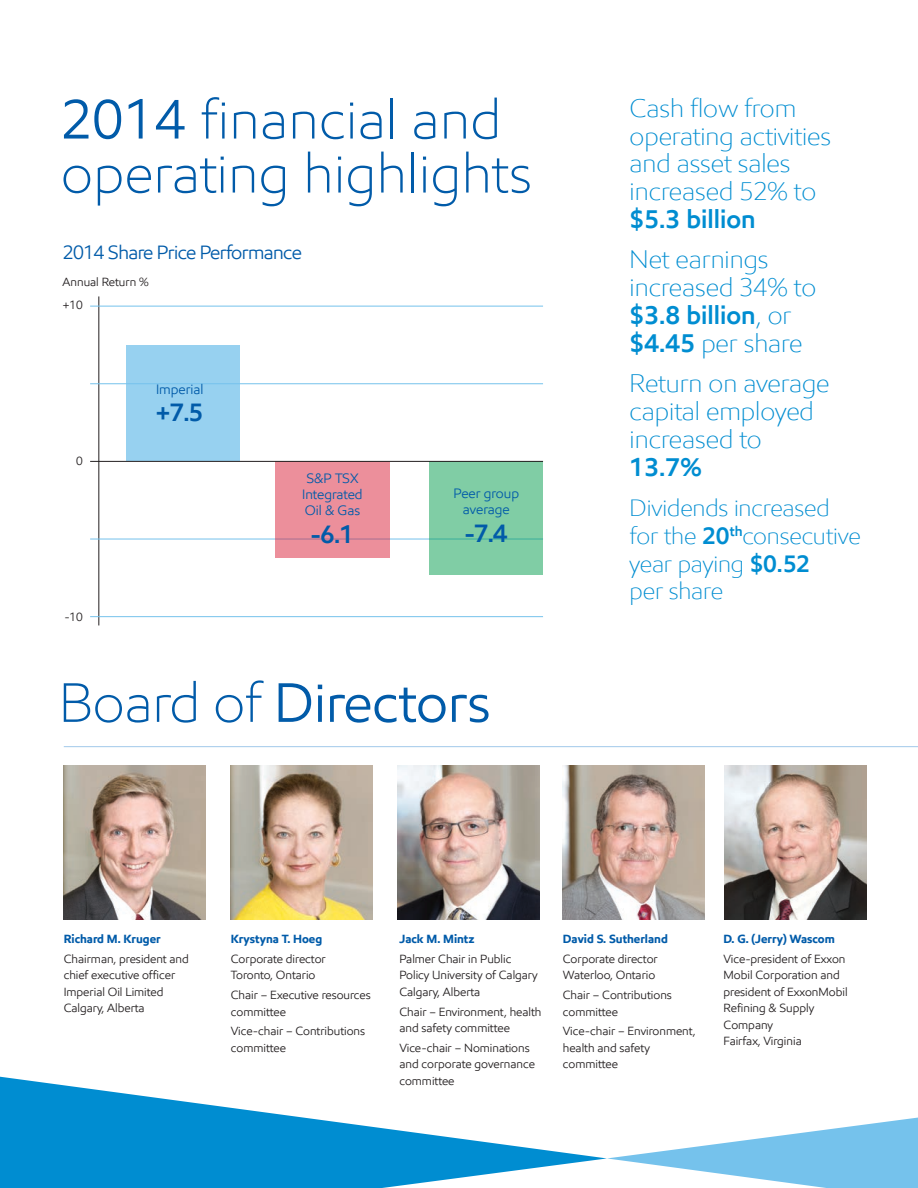
<style>
.page{position:relative;width:918px;height:1188px;background:#fff}
.page>*{position:absolute;margin:0;border:0;box-sizing:border-box;transform-origin:0 0}
.t1{font:300 55.5px/54px "E Mprint";letter-spacing:.01em;color:#015ba9}
.t2{font:55.5px "E Mprint";color:#015ba9}
.t3{font:300 25.8px/27.8px "E Mprint";color:#008dd1}
.t4{font:600 25.8px "E Mprint";color:#008dd1}
.t5{font:600 25.35px "E Mprint";color:#015ba9}
.t6{font:300 24px/27.8px "E Mprint";letter-spacing:-.005em;color:#008dd1}
.t7{font:19.5px "E Mprint";letter-spacing:-.03em;color:#015ba9}
.t8{font:13.8px/16.2px "E Mprint";color:#015ba9;text-align:center}
.t9{font:12px/16.5px "E Mprint";color:#231f20}
.t10{font:700 12px "E Mprint";color:#015ba9}
.s1{font-weight:400}
.s2{font-weight:300}
.s3{font-weight:600}
</style>
<div class="page">
<img style="left:64px;top:766px;width:142px;height:153px">
<img style="left:231px;top:766px;width:142px;height:153px">
<img style="left:398px;top:766px;width:142px;height:153px">
<img style="left:563px;top:766px;width:142px;height:153px">
<img style="left:725px;top:766px;width:142px;height:153px">
<hr style="left:64px;top:746px;width:854px;height:1px;background:#a1c9ea">
<hr style="left:98px;top:296px;width:1px;height:329px;background:#231f20">
<hr style="left:90px;top:306px;width:453px;height:1px;background:#75c2ec">
<hr style="left:90px;top:383px;width:453px;height:1px;background:#75c2ec">
<hr style="left:90px;top:539px;width:453px;height:1px;background:#75c2ec">
<hr style="left:90px;top:616px;width:453px;height:1px;background:#75c2ec">
<div style="left:126px;top:345px;width:113px;height:116px;background:#97d1f0"></div>
<div style="left:430px;top:461px;width:113px;height:113px;background:#80cda5"></div>
<div style="left:275px;top:461px;width:115px;height:97px;background:#ec8f9b"></div>
<svg style="left:0;top:1077px;width:607px;height:111px;fill:#008dd1"></svg>
<svg style="left:607px;top:1118px;width:311px;height:70px"></svg>
<hr style="left:90px;top:461px;width:453px;height:1px;background:#231f20">
<h1 class="t1" style="left:61px;top:92px;width:472px"><span class="s1">2014</span> financial and operating highlights</h1>
<h3 class="t7" style="left:63px;top:240px;width:240px">2014 Share Price Performance</h3>
<p class="t9" style="left:63px;top:270px;width:88px;line-height:23.4px">Annual Return % +10</p>
<p class="t9" style="left:76px;top:453px;width:8px">0</p>
<p class="t9" style="left:65px;top:609px;width:20px">-10</p>
<p class="t8" style="left:156px;top:381px;width:49px">Imperial</p>
<h3 class="t5" style="left:156px;top:397px;width:49px">+7.5</h3>
<p class="t8" style="left:302px;top:470px;width:62px">S&amp;P TSX<br>Integrated<br>Oil &amp; Gas</p>
<h3 class="t5" style="left:311px;top:518px;width:45px">-6.1</h3>
<p class="t8" style="left:454px;top:485px;width:67px">Peer group average</p>
<h3 class="t5" style="left:465px;top:518px;width:45px">-7.4</h3>
<h1 class="t2" style="left:59px;top:669px;width:433px"><span class="s2">Board of</span> Directors</h1>
<h2 class="t3" style="left:630px;top:94px;width:203px">Cash flow from operating activities and asset sales increased 52% to</h2>
<h2 class="t4" style="left:630px;top:203px;width:128px">$5.3 billion</h2>
<h2 class="t3" style="left:630px;top:246px;width:188px">Net earnings increased 34% to <span class="s3">$3.8 billion</span>, or <span class="s3">$4.45</span> per share</h2>
<h2 class="t3" style="left:630px;top:369px;width:201px">Return on average capital employed increased to</h2>
<h2 class="t4" style="left:630px;top:451px;width:74px">13.7%</h2>
<h3 class="t6" style="left:630px;top:494px;width:233px">Dividends increased for the <span class="s3">20</span><sup>th</sup>consecutive year paying <span class="s3">$0.52<br></span>per share</h3>
<p class="t10" style="left:64px;top:932px;width:98px">Richard M. Kruger</p>
<p class="t9" style="left:64px;top:950px;width:127px">Chairman, president and chief executive officer<br>Imperial Oil Limited<br>Calgary, Alberta</p>
<p class="t10" style="left:231px;top:932px;width:93px">Krystyna T. Hoeg</p>
<p class="t9" style="left:231px;top:950px;width:96px">Corporate director<br>Toronto, Ontario</p>
<p class="t9" style="left:231px;top:987px;width:141px">Chair – Executive resources committee</p>
<p class="t9" style="left:231px;top:1023px;width:136px">Vice-chair – Contributions committee</p>
<p class="t10" style="left:399px;top:932px;width:77px">Jack M. Mintz</p>
<p class="t9" style="left:399px;top:950px;width:140px">Palmer Chair in Public<br>Policy University of Calgary<br>Calgary, Alberta</p>
<p class="t9" style="left:399px;top:1003px;width:143px">Chair – Environment, health and safety committee</p>
<p class="t9" style="left:399px;top:1039px;width:137px">Vice-chair – Nominations and corporate governance committee</p>
<p class="t10" style="left:563px;top:932px;width:107px">David S. Sutherland</p>
<p class="t9" style="left:563px;top:950px;width:96px">Corporate director<br>Waterloo, Ontario</p>
<p class="t9" style="left:563px;top:987px;width:111px">Chair – Contributions committee</p>
<p class="t9" style="left:563px;top:1023px;width:134px">Vice-chair – Environment, health and safety committee</p>
<p class="t10" style="left:724px;top:932px;width:113px">D. G. (Jerry) Wascom</p>
<p class="t9" style="left:724px;top:950px;width:126px">Vice-president of Exxon<br>Mobil Corporation and president of ExxonMobil<br>Refining &amp; Supply<br>Company<br>Fairfax, Virginia</p>
</div>
